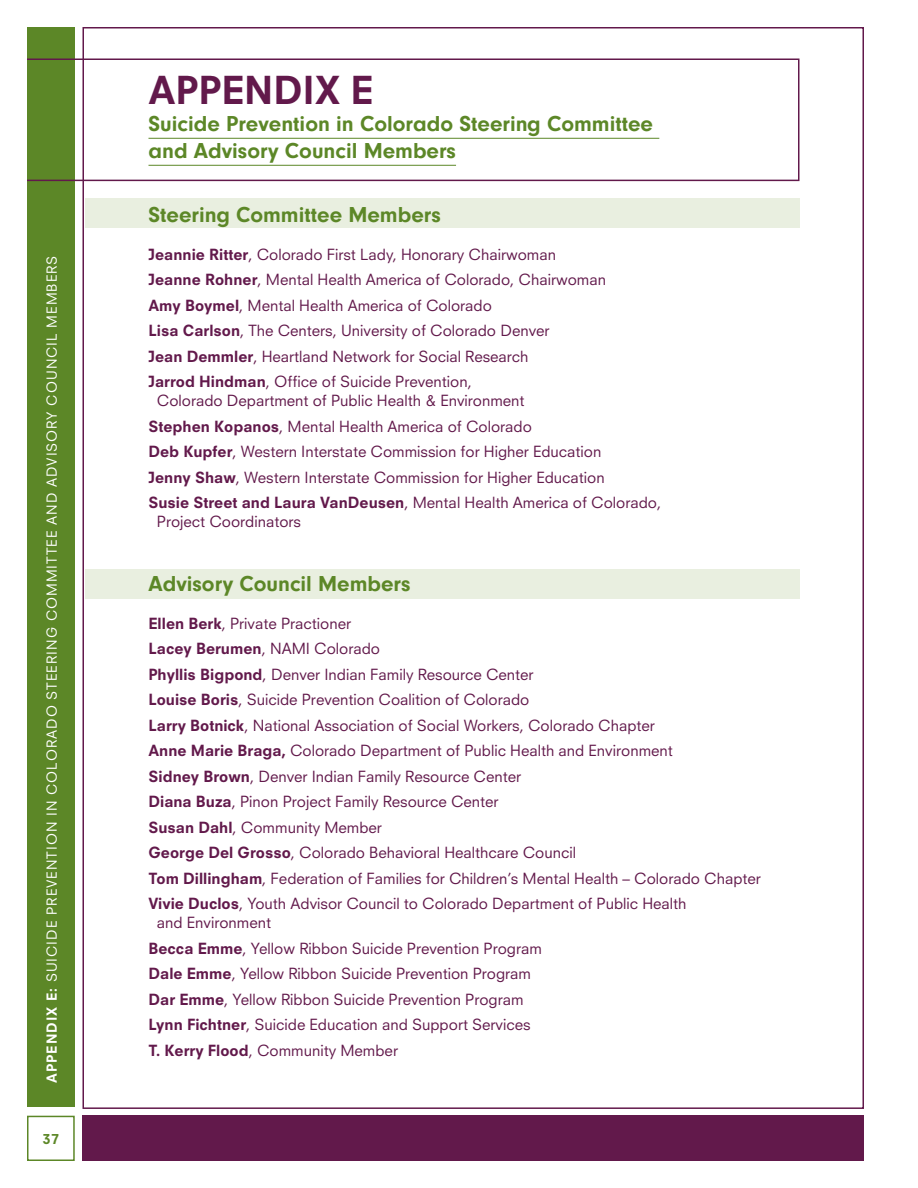
<style>
.page{position:relative;width:918px;height:1188px;background:#fff}
.page>*{position:absolute;margin:0;border:0;box-sizing:border-box;transform-origin:0 0}
.t1{font:800 37.5px "Neuzeit S";color:#62194b}
.t2{font:22.5px/27px "Neuzeit Bld";color:#5c8727}
.t3{font:15px/25.5px "Neuzeit S";color:#62194b}
.t4{font:13.5px "Neuzeit S";letter-spacing:.075em;color:#fff}
.t5{font:800 13.5px "Neuzeit S";color:#5c8727}
.s1{font-weight:800}
</style>
<div class="page">
<div style="left:82px;top:1116px;width:782px;height:45px;background:#62194b"></div>
<div style="left:27px;top:1116px;width:48px;height:45px;border:2px solid #5c8727"></div>
<div style="left:27px;top:27px;width:48px;height:1080px;background:#5c8727"></div>
<div style="left:85px;top:199px;width:715px;height:29px;background:#e9efe0"></div>
<div style="left:85px;top:569px;width:715px;height:30px;background:#e9efe0"></div>
<div style="left:26px;top:58px;width:774px;height:123px;border:2px solid #62194b"></div>
<hr style="left:148px;top:138px;width:511px;height:1px;background:#5c8727">
<hr style="left:148px;top:165px;width:308px;height:1px;background:#5c8727">
<p class="t4" style="left:43px;top:1083px;width:829px;rotate:-90deg"><span class="s1">APPENDIX E:</span> SUICIDE PREVENTION IN COLORADO STEERING COMMITTEE AND ADVISORY COUNCIL MEMBERS</p>
<p class="t5" style="left:43px;top:1131px;width:18px">37</p>
<p class="t1" style="left:148px;top:67px;width:52px">Appendix</p>
<p class="t1" style="left:351px;top:67px;width:24px">E</p>
<p class="t2" style="left:148px;top:112px;width:506px">Suicide Prevention in Colorado Steering Committee and Advisory Council Members</p>
<p class="t2" style="left:148px;top:203px;width:294px">Steering Committee Members</p>
<p class="t3" style="left:148px;top:241px;width:459px"><span class="s1">Jeannie Ritter</span>, Colorado First Lady, Honorary Chairwoman <span class="s1">Jeanne Rohner</span>, Mental Health America of Colorado, Chairwoman <span class="s1">Amy Boymel</span>, Mental Health America of Colorado<br><span class="s1">Lisa Carlson</span>, The Centers, University of Colorado Denver<br><span class="s1">Jean Demmler</span>, Heartland Network for Social Research<br><span class="s1">Jarrod Hindman</span>, Office of Suicide Prevention,</p>
<p class="t3" style="left:148px;top:388px;width:514px;text-indent:8px">Colorado Department of Public Health &amp; Environment<br><span class="s1">Stephen Kopanos</span>, Mental Health America of Colorado<br><span class="s1">Deb Kupfer</span>, Western Interstate Commission for Higher Education<br><span class="s1">Jenny Shaw</span>, Western Interstate Commission for Higher Education<br><span class="s1">Susie Street and Laura VanDeusen</span>, Mental Health America of Colorado,</p>
<p class="t3" style="left:157px;top:508px;width:146px">Project Coordinators</p>
<p class="t2" style="left:148px;top:572px;width:264px">Advisory Council Members</p>
<p class="t3" style="left:148px;top:610px;width:614px"><span class="s1">Ellen Berk</span>, Private Practioner<br><span class="s1">Lacey Berumen</span>, NAMI Colorado<br><span class="s1">Phyllis Bigpond</span>, Denver Indian Family Resource Center<br><span class="s1">Louise Boris</span>, Suicide Prevention Coalition of Colorado<br><span class="s1">Larry Botnick</span>, National Association of Social Workers, Colorado Chapter<br><span class="s1">Anne Marie Braga,</span> Colorado Department of Public Health and Environment<br><span class="s1">Sidney Brown</span>, Denver Indian Family Resource Center<br><span class="s1">Diana Buza</span>, Pinon Project Family Resource Center<br><span class="s1">Susan Dahl</span>, Community Member<br><span class="s1">George Del Grosso</span>, Colorado Behavioral Healthcare Council<br><span class="s1">Tom Dillingham</span>, Federation of Families for Children’s Mental Health – Colorado Chapter <span class="s1">Vivie Duclos</span>, Youth Advisor Council to Colorado Department of Public Health</p>
<p class="t3" style="left:148px;top:910px;width:395px;text-indent:8px">and Environment<br><span class="s1">Becca Emme</span>, Yellow Ribbon Suicide Prevention Program <span class="s1">Dale Emme</span>, Yellow Ribbon Suicide Prevention Program <span class="s1">Dar Emme</span>, Yellow Ribbon Suicide Prevention Program <span class="s1">Lynn Fichtner</span>, Suicide Education and Support Services <span class="s1">T. Kerry Flood</span>, Community Member</p>
</div>
